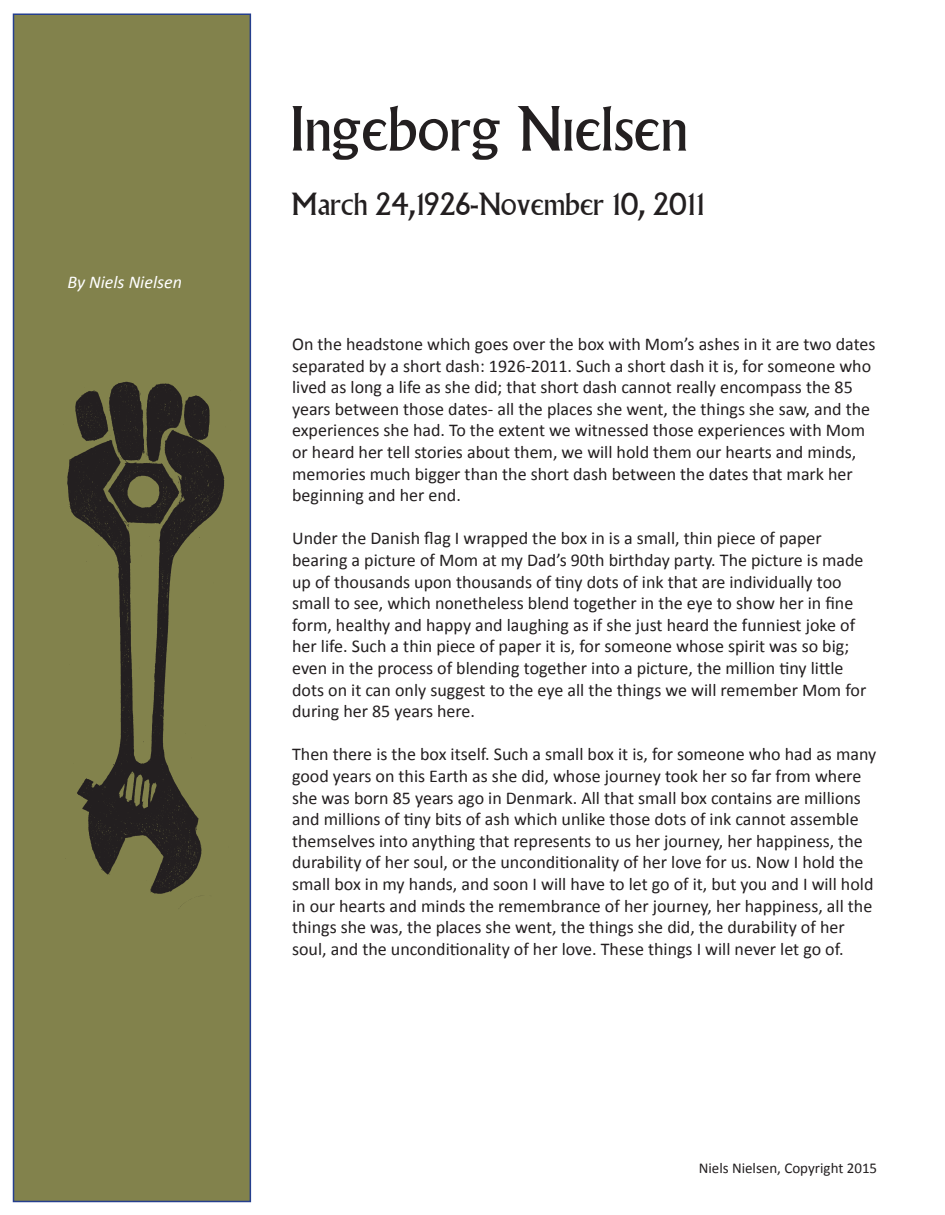
<style>
.page{position:relative;width:945px;height:1215px;background:#fff}
.page>*{position:absolute;margin:0;border:0;box-sizing:border-box;transform-origin:0 0}
.t1{font:54px "Village Plain";color:#231f20}
.t2{font:27px "Village Plain";color:#231f20}
.t3{font:18px/21.6px "Calibri";color:#231f20}
.t4{font:italic 18px "Calibri";color:#fff}
.t5{font:15px "Calibri";color:#231f20}
</style>
<div class="page">
<div style="left:13px;top:14px;width:238px;height:1188px;background:#82824c;border:2px solid #253f8e"></div>
<img style="left:67px;top:381px;width:158px;height:526px">
<p class="t4" style="left:68px;top:270px;width:116px">By Niels Nielsen</p>
<p class="t1" style="left:291px;top:95px;width:399px">Ingeborg Nielsen</p>
<p class="t2" style="left:291px;top:187px;width:415px">March 24,1926-November 10, 2011</p>
<p class="t3" style="left:292px;top:333px;width:585px">On the headstone which goes over the box with Mom’s ashes in it are two dates separated by a short dash: 1926-2011. Such a short dash it is, for someone who lived as long a life as she did; that short dash cannot really encompass the 85 years between those dates- all the places she went, the things she saw, and the experiences she had. To the extent we witnessed those experiences with Mom or heard her tell stories about them, we will hold them our hearts and minds, memories much bigger than the short dash between the dates that mark her beginning and her end.</p>
<p class="t3" style="left:292px;top:528px;width:576px">Under the Danish flag I wrapped the box in is a small, thin piece of paper bearing a picture of Mom at my Dad’s 90th birthday party. The picture is made up of thousands upon thousands of tiny dots of ink that are individually too small to see, which nonetheless blend together in the eye to show her in fine form, healthy and happy and laughing as if she just heard the funniest joke of her life. Such a thin piece of paper it is, for someone whose spirit was so big; even in the process of blending together into a picture, the million tiny little dots on it can only suggest to the eye all the things we will remember Mom for during her 85 years here.</p>
<p class="t3" style="left:292px;top:744px;width:586px">Then there is the box itself. Such a small box it is, for someone who had as many good years on this Earth as she did, whose journey took her so far from where she was born 85 years ago in Denmark. All that small box contains are millions and millions of tiny bits of ash which unlike those dots of ink cannot assemble themselves into anything that represents to us her journey, her happiness, the durability of her soul, or the unconditionality of her love for us. Now I hold the small box in my hands, and soon I will have to let go of it, but you and I will hold in our hearts and minds the remembrance of her journey, her happiness, all the things she was, the places she went, the things she did, the durability of her soul, and the unconditionality of her love. These things I will never let go of.</p>
<p class="t5" style="left:699px;top:1158px;width:180px">Niels Nielsen, Copyright 2015</p>
</div>
